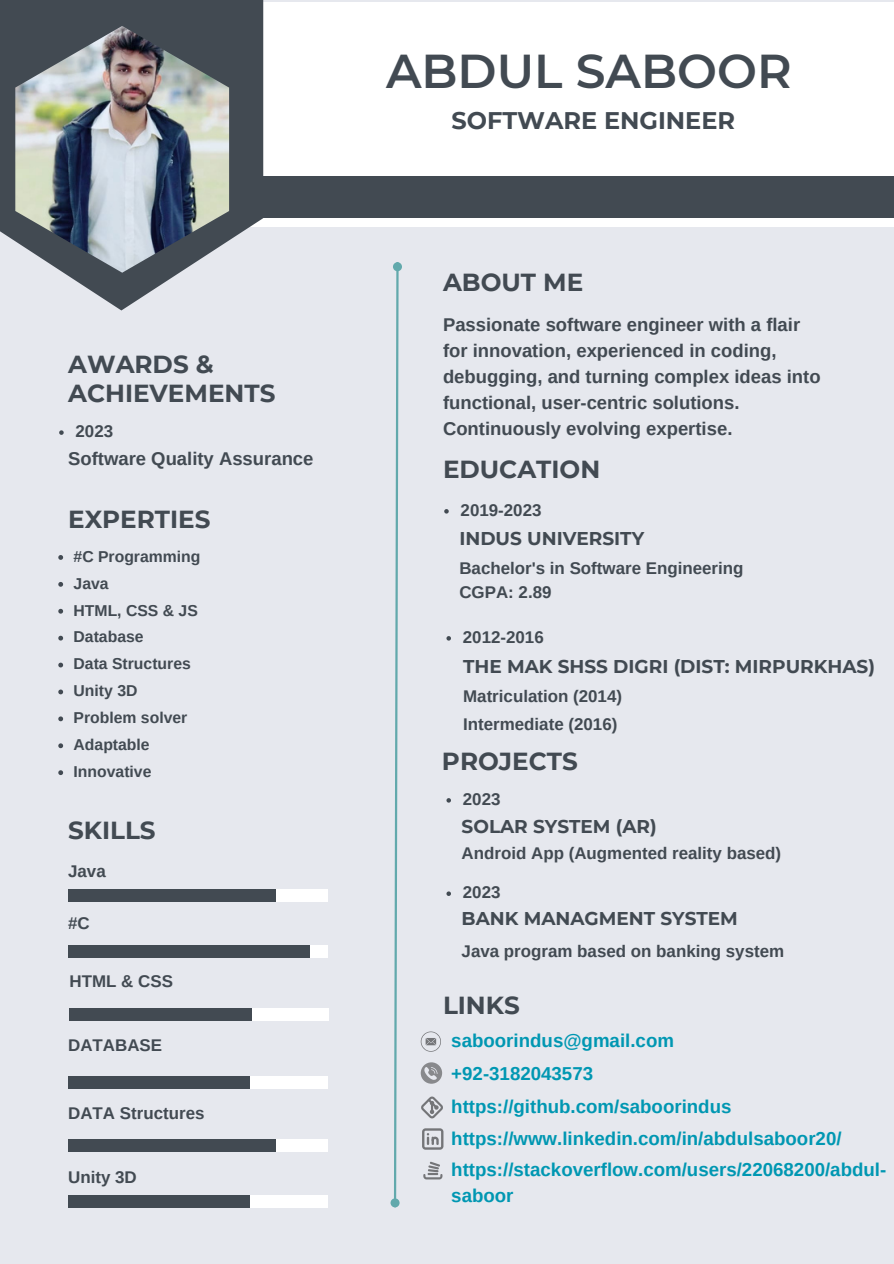
<style>
.page{position:relative;width:894px;height:1264px;background:#fff}
.page>*{position:absolute;margin:0;border:0;box-sizing:border-box;transform-origin:0 0}
.t1{font:600 47.4px "Montserrat";color:#424a52}
.t2{font:700 24.6px/29.2px "Montserrat";color:#424a52}
.t3{font:700 24px "Montserrat";color:#424a52}
.t4{font:700 18.75px/26.1px "Arimo";color:#0097b2}
.t5{font:700 18.45px/26px "Arimo";color:#424a52}
.t6{font:700 18.45px "Montserrat";color:#424a52}
.t7{font:700 16.95px "Arimo";color:#424a52}
.t8{font:700 15.75px "Arimo";color:#424a52}
</style>
<div class="page">
<div style="left:0;top:0;width:893px;height:1263px;background:#e6e8ee"></div>
<div style="left:0;top:2px;width:893px;height:224px;background:#fff"></div>
<svg style="left:0;top:0;width:263px;height:310px;fill:#424a52"></svg>
<img style="left:15px;top:26px;width:214px;height:247px">
<svg style="left:393px;top:269px;width:6px;height:931px"></svg>
<div style="left:391px;top:1199px;width:7px;height:7px;background:#62a9ac;border-radius:50%"></div>
<div style="left:390px;top:1198px;width:9px;height:9px;border:2px solid #62a9ac;border-radius:50%"></div>
<div style="left:394px;top:263px;width:7px;height:7px;background:#62a9ac;border-radius:50%"></div>
<div style="left:393px;top:262px;width:9px;height:9px;border:2px solid #62a9ac;border-radius:50%"></div>
<div style="left:70px;top:1007px;width:259px;height:13px;background:#fff"></div>
<div style="left:70px;top:1007px;width:181px;height:13px;background:#424a52"></div>
<div style="left:68px;top:1075px;width:259px;height:13px;background:#fff"></div>
<div style="left:68px;top:1075px;width:182px;height:13px;background:#424a52"></div>
<div style="left:68px;top:1138px;width:259px;height:13px;background:#fff"></div>
<div style="left:68px;top:1138px;width:208px;height:13px;background:#424a52"></div>
<div style="left:68px;top:889px;width:259px;height:13px;background:#fff"></div>
<div style="left:68px;top:889px;width:208px;height:13px;background:#424a52"></div>
<div style="left:68px;top:944px;width:259px;height:13px;background:#fff"></div>
<div style="left:68px;top:944px;width:241px;height:13px;background:#424a52"></div>
<div style="left:68px;top:1194px;width:259px;height:13px;background:#fff"></div>
<div style="left:68px;top:1194px;width:182px;height:13px;background:#424a52"></div>
<svg style="left:420px;top:1031px;width:21px;height:20px"></svg>
<svg style="left:420px;top:1062px;width:22px;height:21px"></svg>
<svg style="left:421px;top:1096px;width:22px;height:22px"></svg>
<svg style="left:422px;top:1128px;width:21px;height:21px"></svg>
<svg style="left:423px;top:1161px;width:19px;height:18px"></svg>
<div style="left:261px;top:177px;width:632px;height:41px;background:#424a52"></div>
<svg style="left:444px;top:509px;width:4px;height:4px"></svg>
<svg style="left:446px;top:636px;width:5px;height:4px"></svg>
<svg style="left:446px;top:798px;width:5px;height:4px"></svg>
<svg style="left:446px;top:891px;width:5px;height:5px"></svg>
<svg style="left:58px;top:555px;width:5px;height:5px"></svg>
<svg style="left:58px;top:582px;width:5px;height:4px"></svg>
<svg style="left:58px;top:609px;width:5px;height:4px"></svg>
<svg style="left:58px;top:635px;width:5px;height:5px"></svg>
<svg style="left:58px;top:662px;width:5px;height:5px"></svg>
<svg style="left:58px;top:689px;width:5px;height:5px"></svg>
<svg style="left:58px;top:716px;width:5px;height:5px"></svg>
<svg style="left:58px;top:743px;width:5px;height:5px"></svg>
<svg style="left:58px;top:770px;width:5px;height:5px"></svg>
<svg style="left:59px;top:430px;width:5px;height:5px"></svg>
<p class="t2" style="left:68px;top:349px;width:209px">AWARDS &amp;<br>ACHIEVEMENTS</p>
<p class="t7" style="left:76px;top:422px;width:39px">2023</p>
<p class="t5" style="left:68px;top:446px;width:247px">Software Quality Assurance</p>
<p class="t2" style="left:68px;top:504px;width:144px">EXPERTIES</p>
<p class="t8" style="left:74px;top:547px;width:128px">#C Programming</p>
<p class="t8" style="left:74px;top:574px;width:37px">Java</p>
<p class="t8" style="left:74px;top:601px;width:126px">HTML, CSS &amp; JS</p>
<p class="t8" style="left:74px;top:628px;width:72px">Database</p>
<p class="t8" style="left:74px;top:655px;width:119px">Data Structures</p>
<p class="t8" style="left:74px;top:682px;width:65px">Unity 3D</p>
<p class="t8" style="left:74px;top:709px;width:115px">Problem solver</p>
<p class="t8" style="left:74px;top:735px;width:78px">Adaptable</p>
<p class="t8" style="left:74px;top:762px;width:79px">Innovative</p>
<p class="t2" style="left:68px;top:815px;width:89px">SKILLS</p>
<p class="t7" style="left:68px;top:861px;width:39px">Java</p>
<p class="t7" style="left:68px;top:913px;width:23px">#C</p>
<p class="t7" style="left:70px;top:971px;width:105px">HTML &amp; CSS</p>
<p class="t7" style="left:68px;top:1035px;width:95px">DATABASE</p>
<p class="t7" style="left:68px;top:1103px;width:138px">DATA Structures</p>
<p class="t7" style="left:68px;top:1167px;width:70px">Unity 3D</p>
<p class="t1" style="left:386px;top:42px;width:407px">ABDUL SABOOR</p>
<p class="t3" style="left:451px;top:105px;width:285px">SOFTWARE ENGINEER</p>
<p class="t2" style="left:443px;top:268px;width:142px">ABOUT ME</p>
<p class="t5" style="left:443px;top:312px;width:379px">Passionate software engineer with a flair for innovation, experienced in coding, debugging, and turning complex ideas into functional, user-centric solutions.<br>Continuously evolving expertise.</p>
<p class="t2" style="left:443px;top:455px;width:159px">EDUCATION</p>
<p class="t7" style="left:460px;top:500px;width:82px">2019-2023</p>
<p class="t6" style="left:459px;top:527px;width:186px">INDUS UNIVERSITY</p>
<p class="t7" style="left:459px;top:559px;width:285px">Bachelor's in Software Engineering</p>
<p class="t7" style="left:459px;top:582px;width:94px">CGPA: 2.89</p>
<p class="t7" style="left:462px;top:627px;width:82px">2012-2016</p>
<p class="t6" style="left:463px;top:655px;width:413px">THE MAK SHSS DIGRI (DIST: MIRPURKHAS)</p>
<p class="t7" style="left:463px;top:687px;width:160px">Matriculation (2014)</p>
<p class="t7" style="left:463px;top:714px;width:156px">Intermediate (2016)</p>
<p class="t2" style="left:442px;top:747px;width:137px">PROJECTS</p>
<p class="t7" style="left:462px;top:789px;width:39px">2023</p>
<p class="t6" style="left:461px;top:815px;width:196px">SOLAR SYSTEM (AR)</p>
<p class="t7" style="left:461px;top:844px;width:321px">Android App (Augmented reality based)</p>
<p class="t7" style="left:462px;top:882px;width:39px">2023</p>
<p class="t6" style="left:461px;top:907px;width:278px">BANK MANAGMENT SYSTEM</p>
<p class="t7" style="left:461px;top:941px;width:324px">Java program based on banking system</p>
<p class="t2" style="left:443px;top:990px;width:78px">LINKS</p>
<p class="t4" style="left:451px;top:1027px;width:224px">saboorindus@gmail.com</p>
<p class="t4" style="left:451px;top:1060px;width:143px">+92-3182043573</p>
<p class="t4" style="left:451px;top:1093px;width:281px">https://github.com/saboorindus</p>
<p class="t4" style="left:451px;top:1125px;width:391px">https://www.linkedin.com/in/abdulsaboor20/</p>
<p class="t4" style="left:451px;top:1156px;width:436px">https://stackoverflow.com/users/22068200/abdul&shy;saboor</p>
</div>
